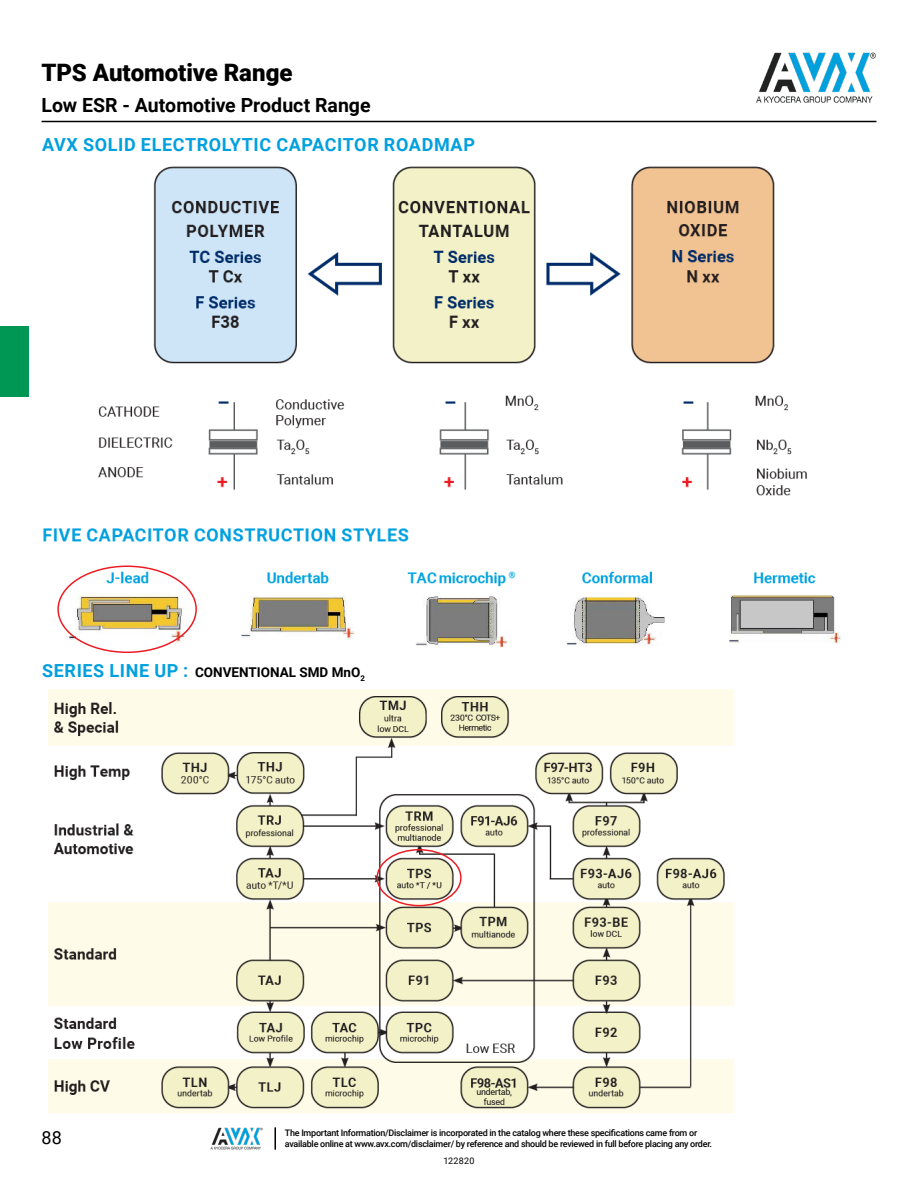
<style>
.page{position:relative;width:918px;height:1188px;background:#fff}
.page>*{position:absolute;margin:0;border:0;box-sizing:border-box;transform-origin:0 0}
.t1{font:900 24px "Roboto";letter-spacing:-.005em;color:#000}
.t2{font:700 19.5px "Roboto";color:#000}
.t3{font:700 18px "Roboto";letter-spacing:.035em;color:#00a0df}
.t4{font:18px "Roboto";color:#000}
.t5{font:700 13.5px "Roboto";color:#000}
.t6{font:500 9px/10.8px "Roboto";letter-spacing:-.03em;color:#000}
.t7{font:9px "Roboto";letter-spacing:.03em;color:#000}
.s1{font-size:18px;color:#00a0df}
</style>
<div class="page">
<hr style="left:42px;top:121px;width:834px;height:1px;background:#000">
<img style="left:756px;top:52px;width:120px;height:51px">
<img style="left:211px;top:1127px;width:52px;height:23px">
<hr style="left:274px;top:1127px;width:2px;height:23px;background:#000">
<div style="left:0;top:326px;width:29px;height:70px;background:#009754"></div>
<img style="left:48px;top:689px;width:686px;height:424px">
<img style="left:43px;top:166px;width:798px;height:487px">
<div style="left:376px;top:849px;width:86px;height:57px;border:2px solid #ed1c24;border-radius:50%"></div>
<div style="left:57px;top:566px;width:140px;height:87px;border:2px solid #ed1c24;border-radius:50%"></div>
<h1 class="t1" style="left:42px;top:56px;width:252px">TPS Automotive Range</h1>
<h2 class="t2" style="left:42px;top:92px;width:331px">Low ESR - Automotive Product Range</h2>
<h3 class="t3" style="left:42px;top:132px;width:434px">AVX SOLID ELECTROLYTIC CAPACITOR ROADMAP</h3>
<h3 class="t5" style="left:42px;top:662px;width:324px"><span class="s1">SERIES LINE UP :</span> CONVENTIONAL SMD MnO<sub>2</sub></h3>
<h3 class="t4" style="left:42px;top:1125px;width:22px">88</h3>
<p class="t6" style="left:285px;top:1127px;width:429px">The Important Information/Disclaimer is incorporated in the catalog where these specifications came from or available online at www.avx.com/disclaimer/ by reference and should be reviewed in full before placing any order.</p>
<p class="t7" style="left:443px;top:1155px;width:33px">122820</p>
</div>
